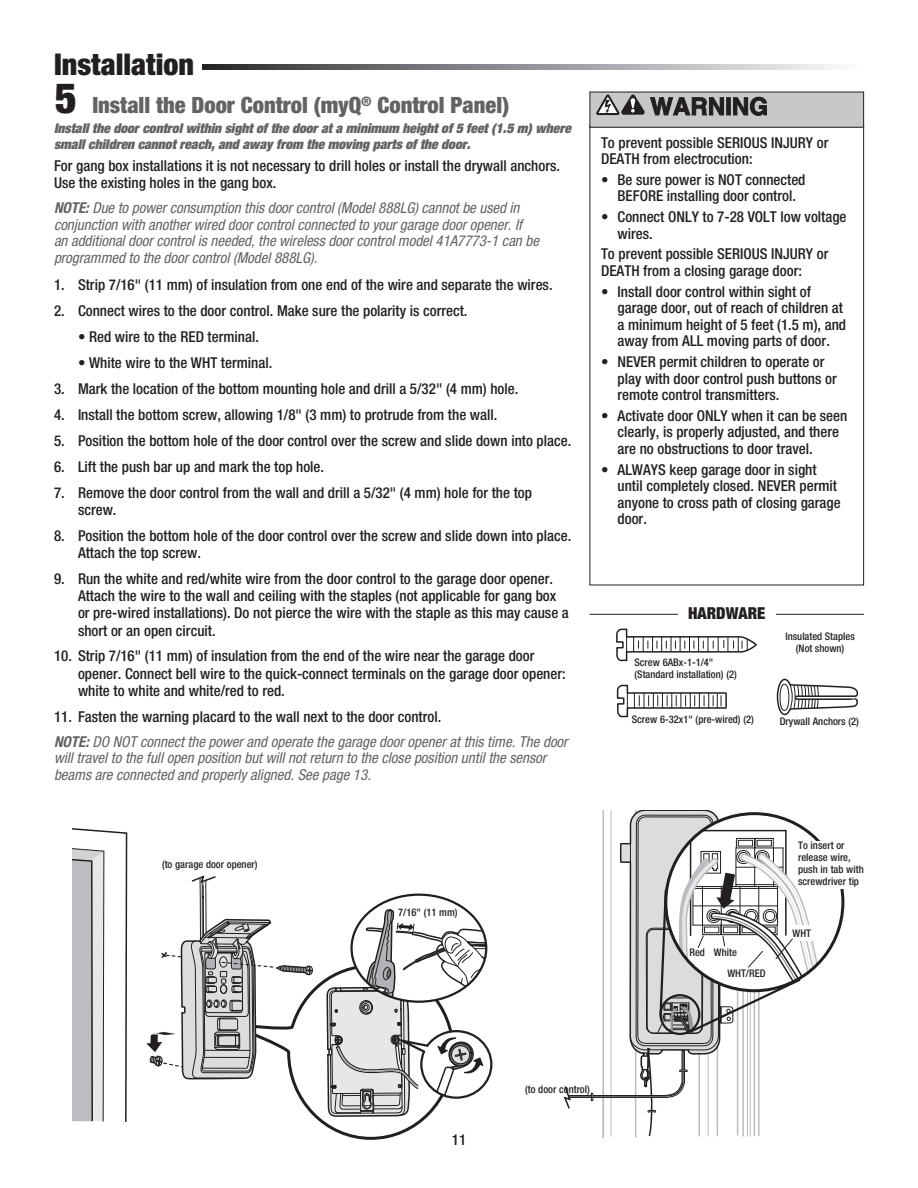
<style>
.page{position:relative;width:918px;height:1188px;background:#fff}
.page>*{position:absolute;margin:0;border:0;box-sizing:border-box;transform-origin:0 0}
.Big_Numbers{font:900 condensed 42px "Helvetica Neue LT Std";color:#231f20}
.HEADING{font:900 condensed 30px "Helvetica Neue LT Std";color:#231f20}
.SUBHEAD_TOC{font:900 condensed 22.5px "Helvetica Neue LT Std";color:#636366}
.SUBHEAD_2{font:900 condensed 16.5px "Helvetica Neue LT Std";color:#231f20}
.TEXT{font:500 condensed 15px/17.2px "Helvetica Neue LT Std";color:#231f20}
.WARNING_TEXT{font:500 condensed 15px/16.5px "Helvetica Neue LT Std";color:#231f20}
.NOTES{font:italic condensed 15px/16.5px "Helvetica Neue LT Std";color:#636366}
.TEXT-2{font:italic condensed 15px/16.5px "Helvetica Neue LT Std";color:#636366}
.TIP_TEXT{font:italic 900 condensed 13.5px/15.8px "Helvetica Neue LT Std";color:#636366}
.ILLUSTRATION_TEXT{font:500 condensed 10.5px/12px "Helvetica Neue LT Std";color:#231f20}
.SUBHEAD_2-2{font:500 condensed 10.5px/12px "Helvetica Neue LT Std";color:#231f20;text-align:center}
.s1{font-weight:700}
</style>
<div class="page">
<svg style="left:72px;top:828px;width:56px;height:294px"></svg>
<svg style="left:146px;top:875px;width:347px;height:265px"></svg>
<div style="left:590px;top:92px;width:274px;height:35px;background:#c7c8ca"></div>
<svg style="left:726px;top:97px;width:5px;height:18px"></svg>
<svg style="left:733px;top:97px;width:34px;height:19px"></svg>
<svg style="left:596px;top:94px;width:128px;height:22px"></svg>
<div style="left:590px;top:92px;width:274px;height:36px;border:1px solid #231f20"></div>
<svg style="left:202px;top:64px;width:634px;height:6px"></svg>
<hr style="left:590px;top:614px;width:274px;height:1px;background:#231f20">
<div style="left:678px;top:608px;width:97px;height:17px;background:#fff"></div>
<svg style="left:563px;top:810px;width:259px;height:329px"></svg>
<div style="left:798px;top:842px;width:72px;height:47px;background:#fff"></div>
<svg style="left:616px;top:628px;width:141px;height:34px"></svg>
<svg style="left:776px;top:678px;width:83px;height:38px"></svg>
<svg style="left:616px;top:684px;width:111px;height:34px"></svg>
<p class="HEADING" style="left:54px;top:46px;width:142px">Installation</p>
<p class="Big_Numbers" style="left:55px;top:72px;width:23px">5</p>
<p class="SUBHEAD_TOC" style="left:92px;top:92px;width:418px">Install the Door Control (myQ<sup>®</sup> Control Panel)</p>
<p class="TIP_TEXT" style="left:54px;top:121px;width:518px">Install the door control within sight of the door at a minimum height of 5 feet (1.5 m) where small children cannot reach, and away from the moving parts of the door.</p>
<p class="TEXT" style="left:54px;top:157px;width:508px">For gang box installations it is not necessary to drill holes or install the drywall anchors.<br>Use the existing holes in the gang box.</p>
<p class="NOTES" style="left:54px;top:200px;width:487px"><span class="s1">NOTE:</span> Due to power consumption this door control (Model 888LG) cannot be used in conjunction with another wired door control connected to your garage door opener. If an additional door control is needed, the wireless door control model 41A7773-1 can be programmed to the door control (Model 888LG).</p>
<p class="TEXT" style="left:54px;top:276px;width:500px">1. Strip 7/16" (11 mm) of insulation from one end of the wire and separate the wires.</p>
<p class="TEXT" style="left:54px;top:302px;width:415px">2. Connect wires to the door control. Make sure the polarity is correct.</p>
<p class="TEXT" style="left:78px;top:328px;width:183px">• Red wire to the RED terminal.</p>
<p class="TEXT" style="left:78px;top:354px;width:196px">• White wire to the WHT terminal.</p>
<p class="TEXT" style="left:54px;top:380px;width:466px">3. Mark the location of the bottom mounting hole and drill a 5/32" (4 mm) hole.</p>
<p class="TEXT" style="left:54px;top:406px;width:445px">4. Install the bottom screw, allowing 1/8" (3 mm) to protrude from the wall.</p>
<p class="TEXT" style="left:54px;top:432px;width:519px">5. Position the bottom hole of the door control over the screw and slide down into place.</p>
<p class="TEXT" style="left:54px;top:458px;width:272px">6. Lift the push bar up and mark the top hole.</p>
<p class="TEXT" style="left:78px;top:483px;width:456px;text-indent:-24px">7. Remove the door control from the wall and drill a 5/32" (4 mm) hole for the top screw.</p>
<p class="TEXT" style="left:78px;top:527px;width:495px;text-indent:-24px">8. Position the bottom hole of the door control over the screw and slide down into place.<br>Attach the top screw.</p>
<p class="TEXT" style="left:78px;top:570px;width:492px;text-indent:-24px">9. Run the white and red/white wire from the door control to the garage door opener.<br>Attach the wire to the wall and ceiling with the staples (not applicable for gang box or pre-wired installations). Do not pierce the wire with the staple as this may cause a short or an open circuit.</p>
<p class="TEXT" style="left:78px;top:647px;width:489px;text-indent:-24px">10. Strip 7/16" (11 mm) of insulation from the end of the wire near the garage door opener. Connect bell wire to the quick-connect terminals on the garage door opener: white to white and white/red to red.</p>
<p class="TEXT" style="left:54px;top:708px;width:389px">11. Fasten the warning placard to the wall next to the door control.</p>
<p class="TEXT-2" style="left:54px;top:734px;width:515px"><span class="s1">NOTE:</span> DO NOT connect the power and operate the garage door opener at this time. The door will travel to the full open position but will not return to the close position until the sensor beams are connected and properly aligned. See page 13.</p>
<p class="ILLUSTRATION_TEXT" style="left:162px;top:858px;width:97px">(to garage door opener)</p>
<p class="ILLUSTRATION_TEXT" style="left:398px;top:906px;width:61px">7/16" (11 mm)</p>
<p class="WARNING_TEXT" style="left:601px;top:134px;width:229px">To prevent possible SERIOUS INJURY or<br>DEATH from electrocution:</p>
<p class="WARNING_TEXT" style="left:601px;top:171px;width:206px;text-align:center">• Be sure power is NOT connected<br>BEFORE installing door control.</p>
<p class="WARNING_TEXT" style="left:618px;top:208px;width:231px;text-indent:-16px">• Connect ONLY to 7-28 VOLT low voltage wires.</p>
<p class="WARNING_TEXT" style="left:601px;top:246px;width:229px">To prevent possible SERIOUS INJURY or<br>DEATH from a closing garage door:</p>
<p class="WARNING_TEXT" style="left:618px;top:283px;width:230px;text-indent:-16px">• Install door control within sight of garage door, out of reach of children at a minimum height of 5 feet (1.5 m), and away from ALL moving parts of door.</p>
<p class="WARNING_TEXT" style="left:618px;top:353px;width:221px;text-indent:-16px">• NEVER permit children to operate or play with door control push buttons or remote control transmitters.</p>
<p class="WARNING_TEXT" style="left:618px;top:407px;width:231px;text-indent:-16px">• Activate door ONLY when it can be seen clearly, is properly adjusted, and there are no obstructions to door travel.</p>
<p class="WARNING_TEXT" style="left:618px;top:461px;width:225px;text-indent:-16px">• ALWAYS keep garage door in sight until completely closed. NEVER permit anyone to cross path of closing garage door.</p>
<p class="SUBHEAD_2" style="left:688px;top:603px;width:79px">HARDWARE</p>
<p class="SUBHEAD_2-2" style="left:785px;top:630px;width:71px">Insulated Staples (Not shown)</p>
<p class="ILLUSTRATION_TEXT" style="left:634px;top:656px;width:104px">Screw 6ABx-1-1/4" (Standard installation) (2)</p>
<p class="ILLUSTRATION_TEXT" style="left:632px;top:713px;width:124px">Screw 6-32x1" (pre-wired) (2)</p>
<p class="ILLUSTRATION_TEXT" style="left:780px;top:715px;width:81px">Drywall Anchors (2)</p>
<p class="ILLUSTRATION_TEXT" style="left:798px;top:839px;width:67px">To insert or release wire, push in tab with screwdriver tip</p>
<p class="ILLUSTRATION_TEXT" style="left:689px;top:946px;width:17px">Red</p>
<p class="ILLUSTRATION_TEXT" style="left:714px;top:946px;width:24px">White</p>
<p class="ILLUSTRATION_TEXT" style="left:728px;top:967px;width:40px">WHT/RED</p>
<p class="ILLUSTRATION_TEXT" style="left:793px;top:927px;width:20px">WHT</p>
<p class="TEXT" style="left:452px;top:1131px;width:16px">11</p>
<p class="ILLUSTRATION_TEXT" style="left:525px;top:1083px;width:66px">(to door control)</p>
</div>
